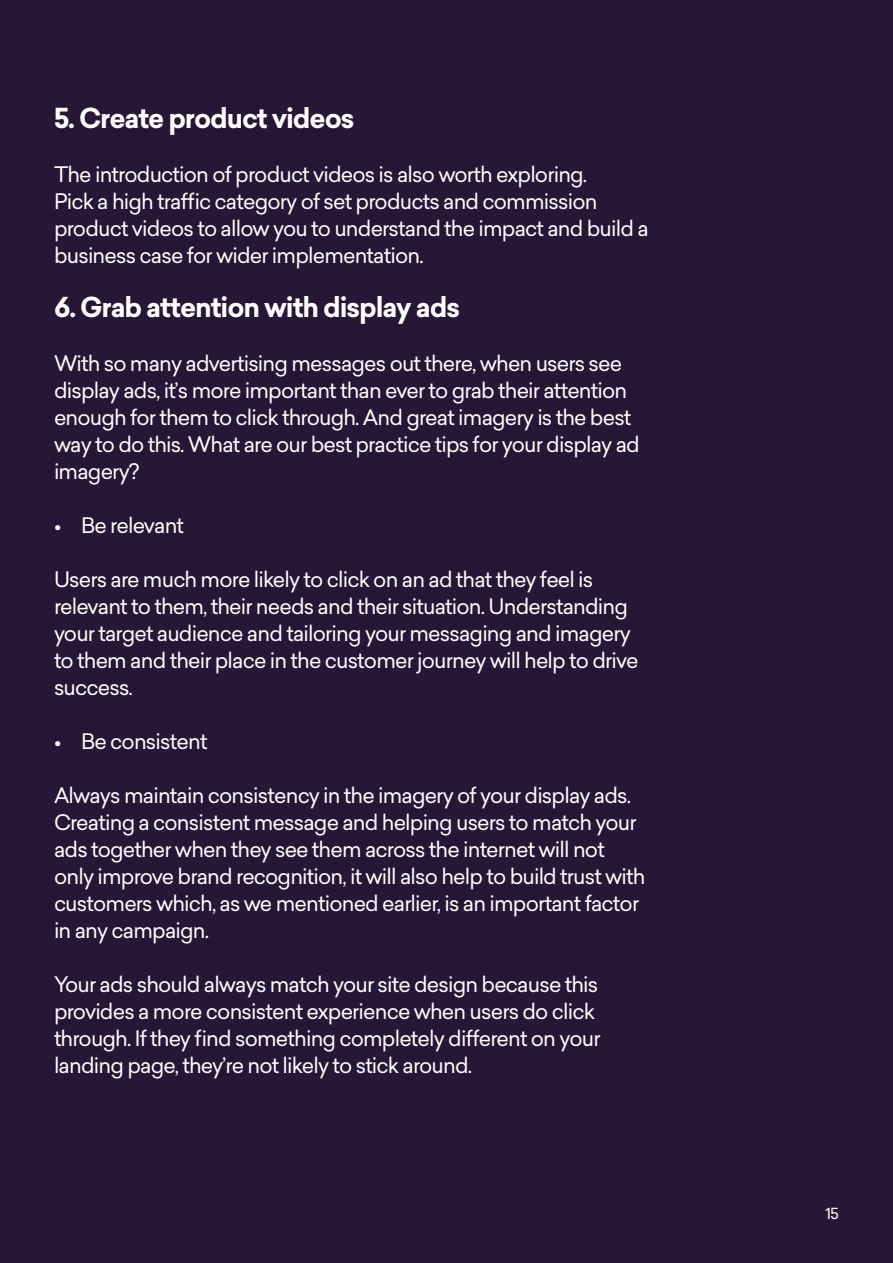
<style>
.page{position:relative;width:893px;height:1263px;background:#261736}
.page>*{position:absolute;margin:0;border:0;box-sizing:border-box;transform-origin:0 0}
.t1{font:700 27px "Sailec";letter-spacing:-.04em;color:#fff}
.Paragraph_Style_1{font:21px/27px "Sailec";letter-spacing:-.04em;color:#fff}
.t2{font:15px "Sailec";color:#fff}
</style>
<div class="page">
<p class="t1" style="left:54px;top:99px;width:302px">5. Create product videos</p>
<p class="Paragraph_Style_1" style="left:54px;top:161px;width:596px">The introduction of product videos is also worth exploring.<br>Pick a high traffic category of set products and commission product videos to allow you to understand the impact and build a business case for wider implementation.</p>
<p class="t1" style="left:54px;top:288px;width:407px">6. Grab attention with display ads</p>
<p class="Paragraph_Style_1" style="left:54px;top:350px;width:587px">With so many advertising messages out there, when users see display ads, it’s more important than ever to grab their attention enough for them to click through. And great imagery is the best way to do this. What are our best practice tips for your display ad imagery?</p>
<p class="Paragraph_Style_1" style="left:54px;top:512px;width:132px">• Be relevant</p>
<p class="Paragraph_Style_1" style="left:54px;top:566px;width:586px">Users are much more likely to click on an ad that they feel is relevant to them, their needs and their situation. Understanding your target audience and tailoring your messaging and imagery to them and their place in the customer journey will help to drive success.</p>
<p class="Paragraph_Style_1" style="left:54px;top:728px;width:155px">• Be consistent</p>
<p class="Paragraph_Style_1" style="left:54px;top:782px;width:593px">Always maintain consistency in the imagery of your display ads.<br>Creating a consistent message and helping users to match your ads together when they see them across the internet will not only improve brand recognition, it will also help to build trust with customers which, as we mentioned earlier, is an important factor in any campaign.</p>
<p class="Paragraph_Style_1" style="left:54px;top:971px;width:548px">Your ads should always match your site design because this provides a more consistent experience when users do click through. If they find something completely different on your landing page, they’re not likely to stick around.</p>
<p class="t2" style="left:826px;top:1203px;width:15px">15</p>
</div>
